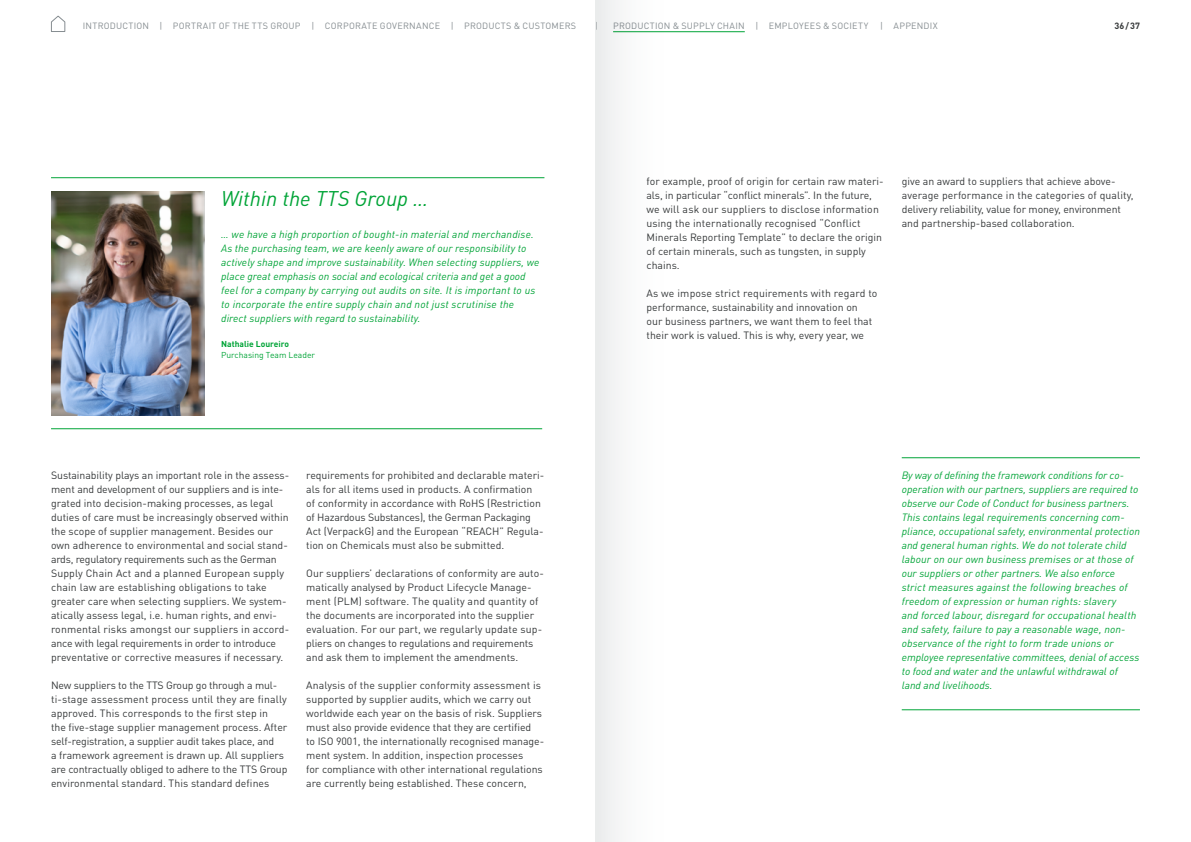
<style>
.page{position:relative;width:1191px;height:842px;background:#fff}
.page>*{position:absolute;margin:0;border:0;box-sizing:border-box;transform-origin:0 0}
.t1{font:italic 21px "DIN Pro";color:#00a437}
.t2{font:10.5px/14px "DIN Pro";color:#36393a}
.t3{font:italic 10.5px/14px "DIN Pro";letter-spacing:.005em;color:#00a437}
.t4{font:9px "DIN Pro";letter-spacing:.025em;color:#868d91}
.t5{font:700 9px "DIN Pro";color:#36393a}
.t6{font:8.5px "DIN Pro";color:#00a437}
.t7{font:700 8.5px "DIN Pro";color:#00a437}
</style>
<div class="page">
<img style="left:51px;top:191px;width:153px;height:224px">
<hr style="left:51px;top:428px;width:491px;height:1px;background:#00a437">
<hr style="left:51px;top:177px;width:493px;height:1px;background:#00a437">
<hr style="left:901px;top:457px;width:239px;height:1px;background:#00a437">
<hr style="left:901px;top:709px;width:239px;height:1px;background:#00a437">
<svg style="left:51px;top:15px;width:15px;height:17px"></svg>
<hr style="left:613px;top:31px;width:132px;height:1px;background:#00a437">
<div style="left:595px;top:0;width:85px;height:842px;background:linear-gradient(to right,#edeeef,#fff)"></div>
<p class="t4" style="left:83px;top:19px;width:495px">INTRODUCTION | PORTRAIT OF THE TTS GROUP | CORPORATE GOVERNANCE | PRODUCTS &amp; CUSTOMERS</p>
<p class="t4" style="left:594px;top:19px;width:4px">|</p>
<p class="t4" style="left:613px;top:19px;width:257px">PRODUCTION &amp; SUPPLY CHAIN | EMPLOYEES &amp; SOCIETY</p>
<p class="t4" style="left:880px;top:19px;width:59px">| APPENDIX</p>
<p class="t5" style="left:1114px;top:18px;width:27px">36/37</p>
<h1 class="t1" style="left:221px;top:183px;width:209px">Within the TTS Group …</h1>
<p class="t3" style="left:221px;top:226px;width:320px">… we have a high proportion of bought-in material and merchandise.<br>As the purchasing team, we are keenly aware of our responsibility to actively shape and improve sustainability. When selecting suppliers, we place great emphasis on social and ecological criteria and get a good feel for a company by carrying out audits on site. It is important to us to incorporate the entire supply chain and not just scrutinise the direct suppliers with regard to sustainability.</p>
<p class="t7" style="left:221px;top:337px;width:69px">Nathalie Loureiro</p>
<p class="t6" style="left:221px;top:349px;width:95px">Purchasing Team Leader</p>
<p class="t2" style="left:51px;top:467px;width:240px">Sustainability plays an important role in the assess&shy;ment and development of our suppliers and is inte&shy;grated into decision-making processes, as legal duties of care must be increasingly observed within the scope of supplier management. Besides our own adherence to environmental and social stand&shy;ards, regulatory requirements such as the German Supply Chain Act and a planned European supply chain law are establishing obligations to take greater care when selecting suppliers. We system&shy;atically assess legal, i.e. human rights, and envi&shy;ronmental risks amongst our suppliers in accord&shy;ance with legal requirements in order to introduce preventative or corrective measures if necessary.</p>
<p class="t2" style="left:51px;top:677px;width:238px">New suppliers to the TTS Group go through a mul&shy;ti-stage assessment process until they are finally approved. This corresponds to the first step in<br>the five-stage supplier management process. After self-registration, a supplier audit takes place, and<br>a framework agreement is drawn up. All suppliers are contractually obliged to adhere to the TTS Group environmental standard. This standard defines</p>
<p class="t2" style="left:306px;top:467px;width:239px">requirements for prohibited and declarable materi&shy;als for all items used in products. A confirmation<br>of conformity in accordance with RoHS (Restriction of Hazardous Substances), the German Packaging Act (VerpackG) and the European “REACH” Regula&shy;tion on Chemicals must also be submitted.</p>
<p class="t2" style="left:306px;top:565px;width:239px">Our suppliers’ declarations of conformity are auto&shy;matically analysed by Product Lifecycle Manage&shy;ment (PLM) software. The quality and quantity of the documents are incorporated into the supplier evaluation. For our part, we regularly update sup&shy;pliers on changes to regulations and requirements and ask them to implement the amendments.</p>
<p class="t2" style="left:306px;top:677px;width:239px">Analysis of the supplier conformity assessment is supported by supplier audits, which we carry out worldwide each year on the basis of risk. Suppliers must also provide evidence that they are certified<br>to ISO 9001, the internationally recognised manage&shy;ment system. In addition, inspection processes<br>for compliance with other international regulations are currently being established. These concern,</p>
<p class="t2" style="left:646px;top:173px;width:239px">for example, proof of origin for certain raw materi&shy;als, in particular “conflict minerals”. In the future, we will ask our suppliers to disclose information using the internationally recognised “Conflict Minerals Reporting Template” to declare the origin of certain minerals, such as tungsten, in supply chains.</p>
<p class="t2" style="left:646px;top:285px;width:232px">As we impose strict requirements with regard to performance, sustainability and innovation on<br>our business partners, we want them to feel that their work is valued. This is why, every year, we</p>
<p class="t2" style="left:901px;top:173px;width:233px">give an award to suppliers that achieve above&shy;average performance in the categories of quality, delivery reliability, value for money, environment and partnership-based collaboration.</p>
<p class="t3" style="left:901px;top:467px;width:240px">By way of defining the framework conditions for co&shy;operation with our partners, suppliers are required to observe our Code of Conduct for business partners.<br>This contains legal requirements concerning com&shy;pliance, occupational safety, environmental protection and general human rights. We do not tolerate child labour on our own business premises or at those of our suppliers or other partners. We also enforce strict measures against the following breaches of freedom of expression or human rights: slavery<br>and forced labour, disregard for occupational health and safety, failure to pay a reasonable wage, non&shy;observance of the right to form trade unions or employee representative committees, denial of access to food and water and the unlawful withdrawal of<br>land and livelihoods.</p>
</div>
